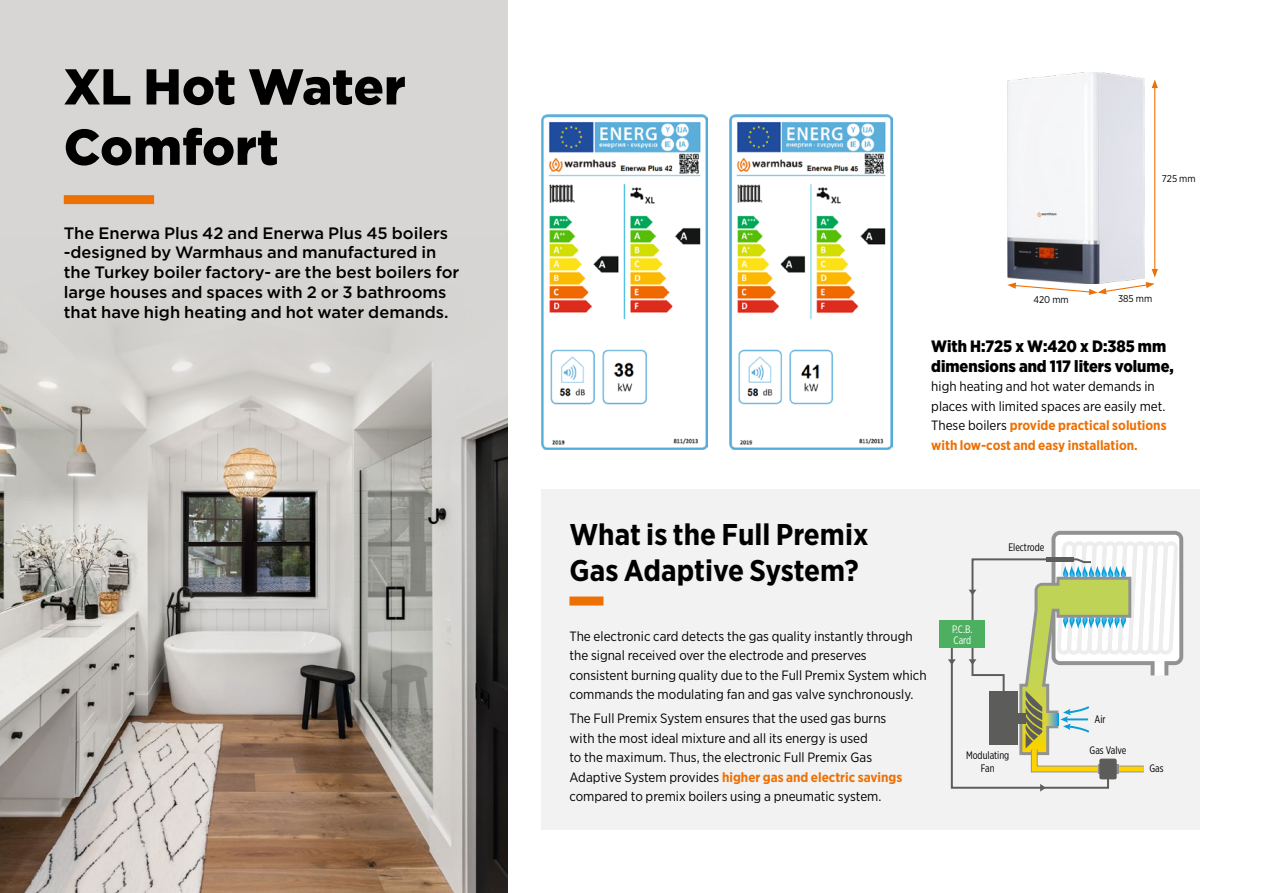
<style>
.page{position:relative;width:1263px;height:893px;background:#fff}
.page>*{position:absolute;margin:0;border:0;box-sizing:border-box;transform-origin:0 0}
.t1{font:900 50.25px/60.3px "Gotham";letter-spacing:-.005em;color:#000}
.t2{font:700 30px/36px "Gotham Narrow";color:#000}
.t3{font:500 16.5px/19.8px "Gotham";color:#000}
.t4{font:900 16.5px/19.5px "Gotham Narrow";color:#000}
.t5{font:13.5px/19.5px "Gotham Narrow";color:#000}
.t6{font:10.8px/13px "Gotham X Narrow";color:#000;text-align:center}
.t7{font:10.8px/10.9px "Gotham X Narrow";color:#fff}
.t8{font:9.9px "Gotham Narrow";color:#000}
.s1{font-weight:700;color:#ed7004}
</style>
<div class="page">
<div style="left:0;top:0;width:507px;height:893px;background:#d7d6d4"></div>
<img style="left:0;top:323px;width:507px;height:570px">
<div style="left:541px;top:489px;width:658px;height:340px;background:#f2f2f2"></div>
<div style="left:569px;top:596px;width:34px;height:9px;background:#ed7004"></div>
<div style="left:940px;top:621px;width:45px;height:27px;background:#4cb060"></div>
<svg style="left:948px;top:531px;width:235px;height:261px"></svg>
<img style="left:1007px;top:73px;width:138px;height:196px">
<hr style="left:1154px;top:86px;width:1px;height:185px;background:#ed7004">
<svg style="left:1007px;top:269px;width:151px;height:26px"></svg>
<svg style="left:1152px;top:79px;width:6px;height:9px"></svg>
<div style="left:64px;top:195px;width:90px;height:9px;background:#ed7004"></div>
<img style="left:541px;top:115px;width:167px;height:335px">
<img style="left:730px;top:115px;width:163px;height:335px">
<h1 class="t1" style="left:64px;top:56px;width:343px">XL Hot Water<br>Comfort</h1>
<p class="t3" style="left:64px;top:223px;width:397px">The Enerwa Plus 42 and Enerwa Plus 45 boilers -designed by Warmhaus and manufactured in the Turkey boiler factory- are the best boilers for large houses and spaces with 2 or 3 bathrooms that have high heating and hot water demands.</p>
<p class="t8" style="left:1162px;top:172px;width:35px">725 mm</p>
<h2 class="t2" style="left:569px;top:516px;width:300px">What is the Full Premix<br>Gas Adaptive System?</h2>
<p class="t8" style="left:1033px;top:293px;width:37px">420 mm</p>
<p class="t8" style="left:1118px;top:292px;width:36px">385 mm</p>
<p class="t4" style="left:931px;top:336px;width:244px">With H:725 x W:420 x D:385 mm dimensions and 117 liters volume,</p>
<p class="t5" style="left:931px;top:376px;width:237px">high heating and hot water demands in places with limited spaces are easily met.<br>These boilers <span class="s1">provide practical solutions with low-cost and easy installation.</span></p>
<p class="t6" style="left:1008px;top:540px;width:38px">Electrode</p>
<p class="t5" style="left:569px;top:626px;width:359px">The electronic card detects the gas quality instantly through the signal received over the electrode and preserves consistent burning quality due to the Full Premix System which commands the modulating fan and gas valve synchronously.</p>
<p class="t5" style="left:569px;top:708px;width:334px">The Full Premix System ensures that the used gas burns with the most ideal mixture and all its energy is used<br>to the maximum. Thus, the electronic Full Premix Gas Adaptive System provides <span class="s1">higher gas and electric savings </span>compared to premix boilers using a pneumatic system.</p>
<p class="t7" style="left:952px;top:623px;width:22px">P.C.B.<br>Card</p>
<p class="t6" style="left:966px;top:748px;width:45px">Modulating<br>Fan</p>
<p class="t6" style="left:1094px;top:712px;width:13px">Air</p>
<p class="t6" style="left:1089px;top:744px;width:38px">Gas Valve</p>
<p class="t6" style="left:1149px;top:762px;width:16px">Gas</p>
</div>
